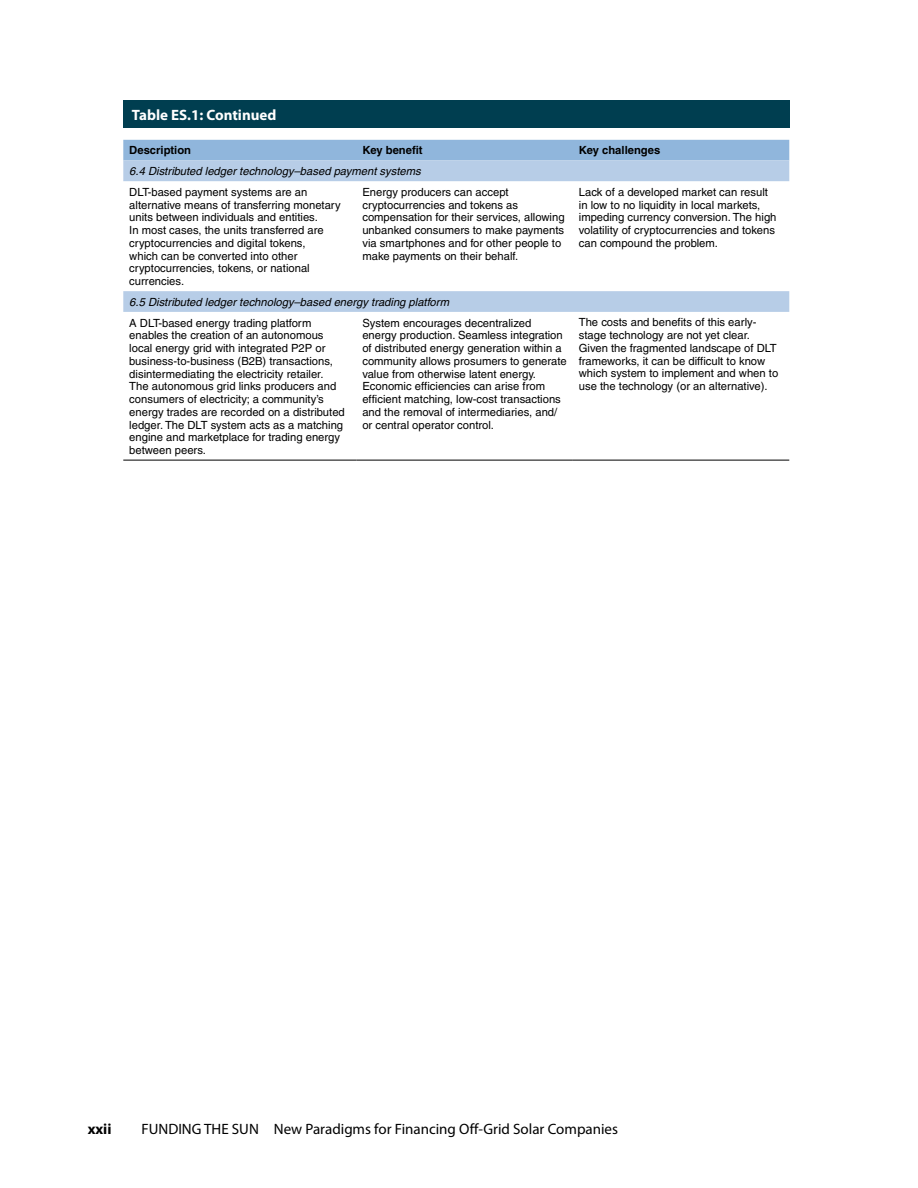
<style>
.page{position:relative;width:918px;height:1188px;background:#fff}
.page>*{position:absolute;margin:0;border:0;box-sizing:border-box;transform-origin:0 0}
.t1{font:15px "Myriad Pro";color:#000}
.t2{font:700 15px "Myriad Pro";color:#fff}
.t3{font:700 15px "Myriad Pro";color:#000}
.t4{font:11.25px/12.8px "Helvetica";color:#000}
.t5{font:italic 11.25px "Helvetica";color:#000}
.t6{font:700 11.25px "Helvetica";color:#000}
</style>
<div class="page">
<div style="left:123px;top:101px;width:666px;height:27px;background:#003e50"></div>
<div style="left:123px;top:140px;width:666px;height:20px;background:#90b6dc"></div>
<svg style="left:123px;top:160px;width:666px;height:152px"></svg>
<hr style="left:123px;top:460px;width:233px;height:1px;background:#000">
<hr style="left:356px;top:460px;width:217px;height:1px;background:#000">
<hr style="left:573px;top:460px;width:216px;height:1px;background:#000">
<h1 class="t2" style="left:132px;top:107px;width:146px">Table ES.1: Continued</h1>
<p class="t6" style="left:129px;top:144px;width:63px">Description</p>
<p class="t6" style="left:362px;top:144px;width:62px">Key benefit</p>
<p class="t6" style="left:579px;top:144px;width:83px">Key challenges</p>
<p class="t5" style="left:129px;top:165px;width:293px">6.4 Distributed ledger technology–based payment systems</p>
<p class="t4" style="left:129px;top:186px;width:213px">DLT-based payment systems are an alternative means of transferring monetary units between individuals and entities.<br>In most cases, the units transferred are cryptocurrencies and digital tokens,<br>which can be converted into other cryptocurrencies, tokens, or national currencies.</p>
<p class="t4" style="left:362px;top:186px;width:204px">Energy producers can accept cryptocurrencies and tokens as compensation for their services, allowing unbanked consumers to make payments via smartphones and for other people to make payments on their behalf.</p>
<p class="t4" style="left:579px;top:186px;width:199px">Lack of a developed market can result in low to no liquidity in local markets, impeding currency conversion. The high volatility of cryptocurrencies and tokens can compound the problem.</p>
<p class="t5" style="left:129px;top:295px;width:321px">6.5 Distributed ledger technology–based energy trading platform</p>
<p class="t4" style="left:129px;top:316px;width:217px">A DLT-based energy trading platform enables the creation of an autonomous local energy grid with integrated P2P or business-to-business (B2B) transactions, disintermediating the electricity retailer.<br>The autonomous grid links producers and consumers of electricity; a community’s energy trades are recorded on a distributed ledger. The DLT system acts as a matching engine and marketplace for trading energy between peers.</p>
<p class="t4" style="left:362px;top:316px;width:206px">System encourages decentralized energy production. Seamless integration of distributed energy generation within a community allows prosumers to generate value from otherwise latent energy.<br>Economic efficiencies can arise from efficient matching, low-cost transactions and the removal of intermediaries, and/ or central operator control.</p>
<p class="t4" style="left:579px;top:316px;width:201px">The costs and benefits of this early&shy;stage technology are not yet clear.<br>Given the fragmented landscape of DLT frameworks, it can be difficult to know which system to implement and when to use the technology (or an alternative).</p>
<h1 class="t3" style="left:88px;top:1121px;width:25px">xxii</h1>
<h1 class="t1" style="left:142px;top:1121px;width:478px">FUNDING THE SUN New Paradigms for Financing Off-Grid Solar Companies</h1>
</div>
